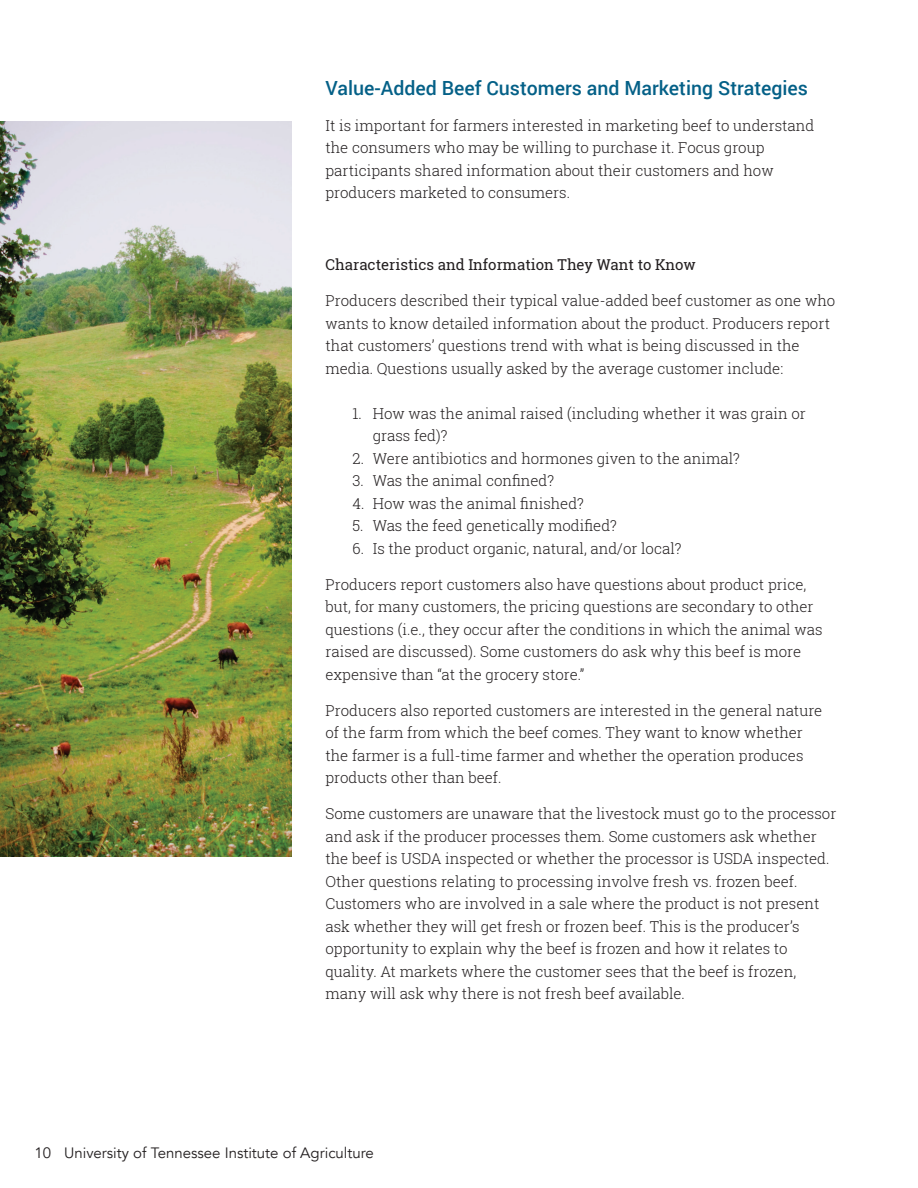
<style>
.page{position:relative;width:918px;height:1188px;background:#fff}
.page>*{position:absolute;margin:0;border:0;box-sizing:border-box;transform-origin:0 0}
.t1{font:500 19.5px "Roboto";color:#046087}
.t2{font:300 15px/22.5px "Roboto Slab";color:#231f20}
.t3{font:15px "Avenir";color:#231f20}
.t4{font:15px "Roboto Slab";color:#231f20}
</style>
<div class="page">
<img style="left:0;top:122px;width:292px;height:734px">
<h1 class="t1" style="left:326px;top:74px;width:484px">Value-Added Beef Customers and Marketing Strategies</h1>
<p class="t2" style="left:326px;top:114px;width:490px">It is important for farmers interested in marketing beef to understand the consumers who may be willing to purchase it. Focus group participants shared information about their customers and how producers marketed to consumers.</p>
<p class="t4" style="left:326px;top:254px;width:372px">Characteristics and Information They Want to Know</p>
<p class="t2" style="left:326px;top:289px;width:511px">Producers described their typical value-added beef customer as one who wants to know detailed information about the product. Producers report that customers’ questions trend with what is being discussed in the media. Questions usually asked by the average customer include:</p>
<p class="t2" style="left:373px;top:402px;width:435px;text-indent:-20px">1. How was the animal raised (including whether it was grain or grass fed)?</p>
<p class="t2" style="left:352px;top:447px;width:389px">2. Were antibiotics and hormones given to the animal?</p>
<p class="t2" style="left:352px;top:469px;width:203px">3. Was the animal confined?</p>
<p class="t2" style="left:352px;top:492px;width:233px">4. How was the animal finished?</p>
<p class="t2" style="left:352px;top:514px;width:266px">5. Was the feed genetically modified?</p>
<p class="t2" style="left:352px;top:537px;width:331px">6. Is the product organic, natural, and/or local?</p>
<p class="t2" style="left:325px;top:573px;width:499px">Producers report customers also have questions about product price, but, for many customers, the pricing questions are secondary to other questions (i.e., they occur after the conditions in which the animal was raised are discussed). Some customers do ask why this beef is more expensive than “at the grocery store.”</p>
<p class="t2" style="left:325px;top:699px;width:498px">Producers also reported customers are interested in the general nature of the farm from which the beef comes. They want to know whether the farmer is a full-time farmer and whether the operation produces products other than beef.</p>
<p class="t2" style="left:325px;top:802px;width:512px">Some customers are unaware that the livestock must go to the processor and ask if the producer processes them. Some customers ask whether the beef is USDA inspected or whether the processor is USDA inspected.<br>Other questions relating to processing involve fresh vs. frozen beef.<br>Customers who are involved in a sale where the product is not present ask whether they will get fresh or frozen beef. This is the producer’s opportunity to explain why the beef is frozen and how it relates to quality. At markets where the customer sees that the beef is frozen, many will ask why there is not fresh beef available.</p>
<p class="t3" style="left:35px;top:1144px;width:341px">10 University of Tennessee Institute of Agriculture</p>
</div>
